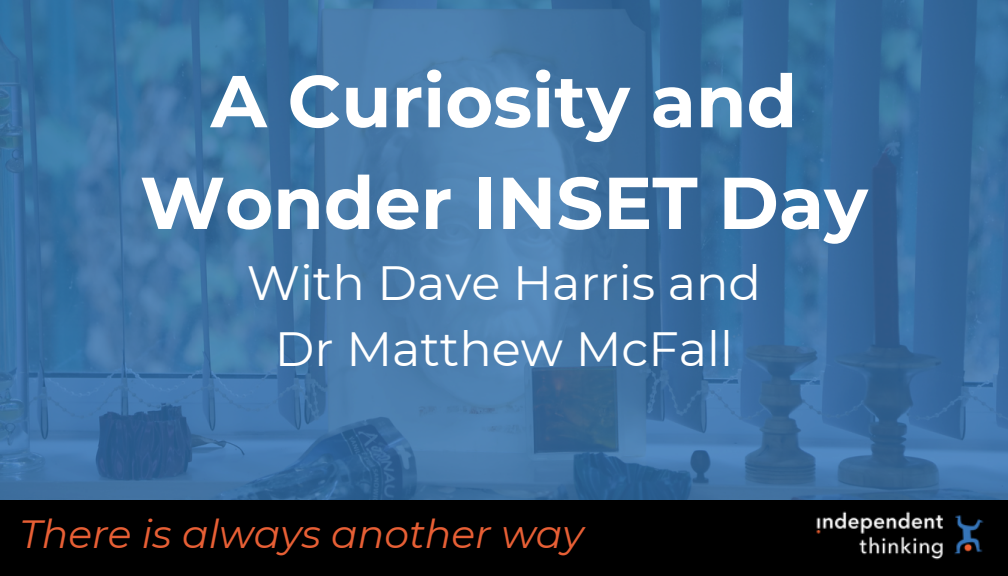
<style>
.page{position:relative;width:1008px;height:576px;background:#fff}
.page>*{position:absolute;margin:0;border:0;box-sizing:border-box;transform-origin:0 0}
.t1{font:700 73.2px/101.6px "Montserrat";color:#fff;text-align:center}
.t2{font:48px/66px "Montserrat";color:#fff;text-align:center}
.t3{font:italic 39.2px "Montserrat";color:#e75f35}
</style>
<div class="page">
<img style="left:0;top:0;width:1008px;height:500px">
<div style="left:0;top:500px;width:1008px;height:76px;background:#000"></div>
<img style="left:816px;top:511px;width:168px;height:49px">
<p class="t1" style="left:140px;top:50px;width:730px">A Curiosity and<br>Wonder INSET Day</p>
<p class="t2" style="left:247px;top:250px;width:516px">With Dave Harris and<br>Dr Matthew McFall</p>
<h1 class="t3" style="left:19px;top:510px;width:566px">There is always another way</h1>
</div>
